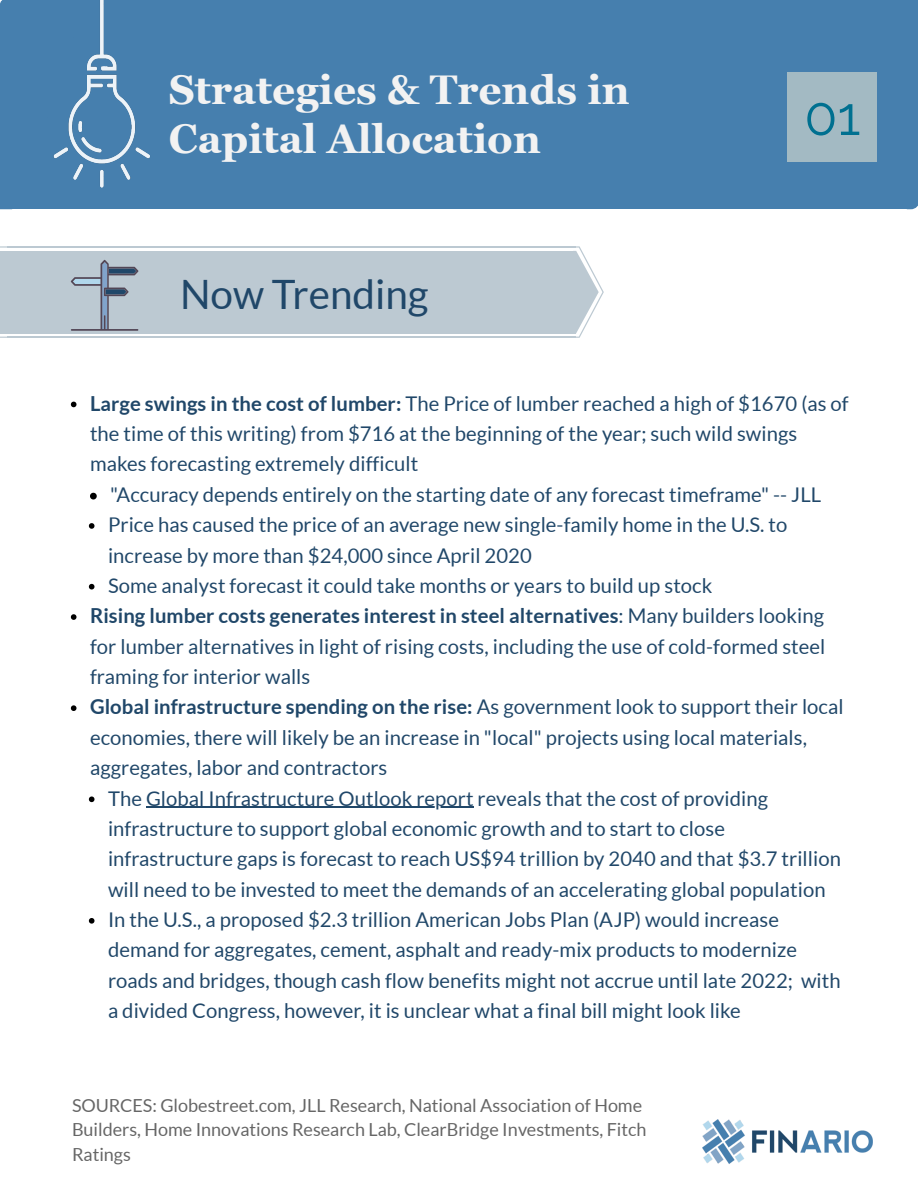
<style>
.page{position:relative;width:918px;height:1188px;background:#fff}
.page>*{position:absolute;margin:0;border:0;box-sizing:border-box;transform-origin:0 0}
.t1{font:54px "Raleway";color:#007090}
.t2{font:700 40.5px/49.5px "Georgia";color:#f2f2f2}
.t3{font:40.5px "Lato";color:#204769}
.t4{font:20.25px/30.3px "Lato";letter-spacing:.005em;color:#204769}
.t5{font:700 20.25px "Lato";letter-spacing:.005em;color:#204769}
.t6{font:18px/24.8px "Lato";color:#666}
.s1{font-weight:700}
.s2{font-weight:400}
</style>
<div class="page">
<div style="left:8px;top:251px;width:567px;height:82px;background:#bcc9d2"></div>
<hr style="left:8px;top:337px;width:567px;height:1px;background:#bcc9d2">
<hr style="left:8px;top:246px;width:567px;height:2px;background:#bcc9d2">
<svg style="left:0;top:246px;width:9px;height:92px"></svg>
<svg style="left:573px;top:246px;width:31px;height:92px"></svg>
<div style="left:11px;top:0;width:898px;height:209px;background:#467fae"></div>
<div style="left:909px;top:0;width:9px;height:209px;background:#467fae"></div>
<div style="left:0;top:0;width:11px;height:209px;background:#467fae"></div>
<img style="left:53px;top:0;width:97px;height:188px">
<img style="left:702px;top:1119px;width:171px;height:45px">
<div style="left:788px;top:72px;width:89px;height:90px;background:#a3bac3"></div>
<svg style="left:71px;top:260px;width:67px;height:71px"></svg>
<svg style="left:71px;top:402px;width:5px;height:5px"></svg>
<svg style="left:90px;top:493px;width:7px;height:7px"></svg>
<svg style="left:89px;top:523px;width:5px;height:6px"></svg>
<svg style="left:89px;top:584px;width:5px;height:6px"></svg>
<svg style="left:71px;top:614px;width:5px;height:6px"></svg>
<svg style="left:71px;top:705px;width:5px;height:6px"></svg>
<svg style="left:89px;top:796px;width:5px;height:6px"></svg>
<hr style="left:146px;top:807px;width:328px;height:1px;background:#204769">
<svg style="left:89px;top:918px;width:5px;height:6px"></svg>
<h2 class="t2" style="left:169px;top:65px;width:462px">Strategies &amp; Trends in<br>Capital Allocation</h2>
<h2 class="t3" style="left:180px;top:272px;width:250px">Now Trending</h2>
<h1 class="t1" style="left:804px;top:85px;width:58px">01</h1>
<p class="t4" style="left:90px;top:388px;width:760px"><span class="s1">Large swings in the cost of lumber:</span> The Price of lumber reached a high of $1670 (as of the time of this writing) from $716 at the beginning of the year; such wild swings makes forecasting extremely difficult</p>
<p class="t4" style="left:110px;top:479px;width:712px">"Accuracy depends entirely on the starting date of any forecast timeframe" -- JLL</p>
<p class="t4" style="left:108px;top:510px;width:681px">Price has caused the price of an average new single-family home in the U.S. to</p>
<p class="t4" style="left:108px;top:540px;width:425px">increase by more than $24,000 since April 2020</p>
<p class="t4" style="left:108px;top:570px;width:606px">Some analyst forecast it could take months or years to build up stock</p>
<p class="t5" style="left:90px;top:604px;width:736px">Rising lumber costs generates interest in steel alternatives<span class="s2">: Many builders looking</span></p>
<p class="t4" style="left:90px;top:631px;width:737px">for lumber alternatives in light of rising costs, including the use of cold-formed steel</p>
<p class="t4" style="left:90px;top:662px;width:222px">framing for interior walls</p>
<p class="t5" style="left:90px;top:695px;width:755px">Global infrastructure spending on the rise: <span class="s2">As government look to support their local</span></p>
<p class="t4" style="left:90px;top:722px;width:718px">economies, there will likely be an increase in "local" projects using local materials,</p>
<p class="t4" style="left:90px;top:753px;width:299px">aggregates, labor and contractors</p>
<p class="t4" style="left:108px;top:783px;width:662px">The Global Infrastructure Outlook report reveals that the cost of providing</p>
<p class="t4" style="left:108px;top:813px;width:619px">infrastructure to support global economic growth and to start to close</p>
<p class="t4" style="left:108px;top:844px;width:734px">infrastructure gaps is forecast to reach US$94 trillion by 2040 and that $3.7 trillion</p>
<p class="t4" style="left:108px;top:874px;width:719px">will need to be invested to meet the demands of an accelerating global population</p>
<p class="t4" style="left:108px;top:905px;width:672px">In the U.S., a proposed $2.3 trillion American Jobs Plan (AJP) would increase</p>
<p class="t4" style="left:108px;top:935px;width:691px">demand for aggregates, cement, asphalt and ready-mix products to modernize</p>
<p class="t4" style="left:108px;top:965px;width:734px">roads and bridges, though cash flow benefits might not accrue until late 2022; with</p>
<p class="t4" style="left:108px;top:996px;width:634px">a divided Congress, however, it is unclear what a final bill might look like</p>
<p class="t6" style="left:72px;top:1093px;width:576px">SOURCES: Globestreet.com, JLL Research, National Association of Home<br>Builders, Home Innovations Research Lab, ClearBridge Investments, Fitch<br>Ratings</p>
</div>
